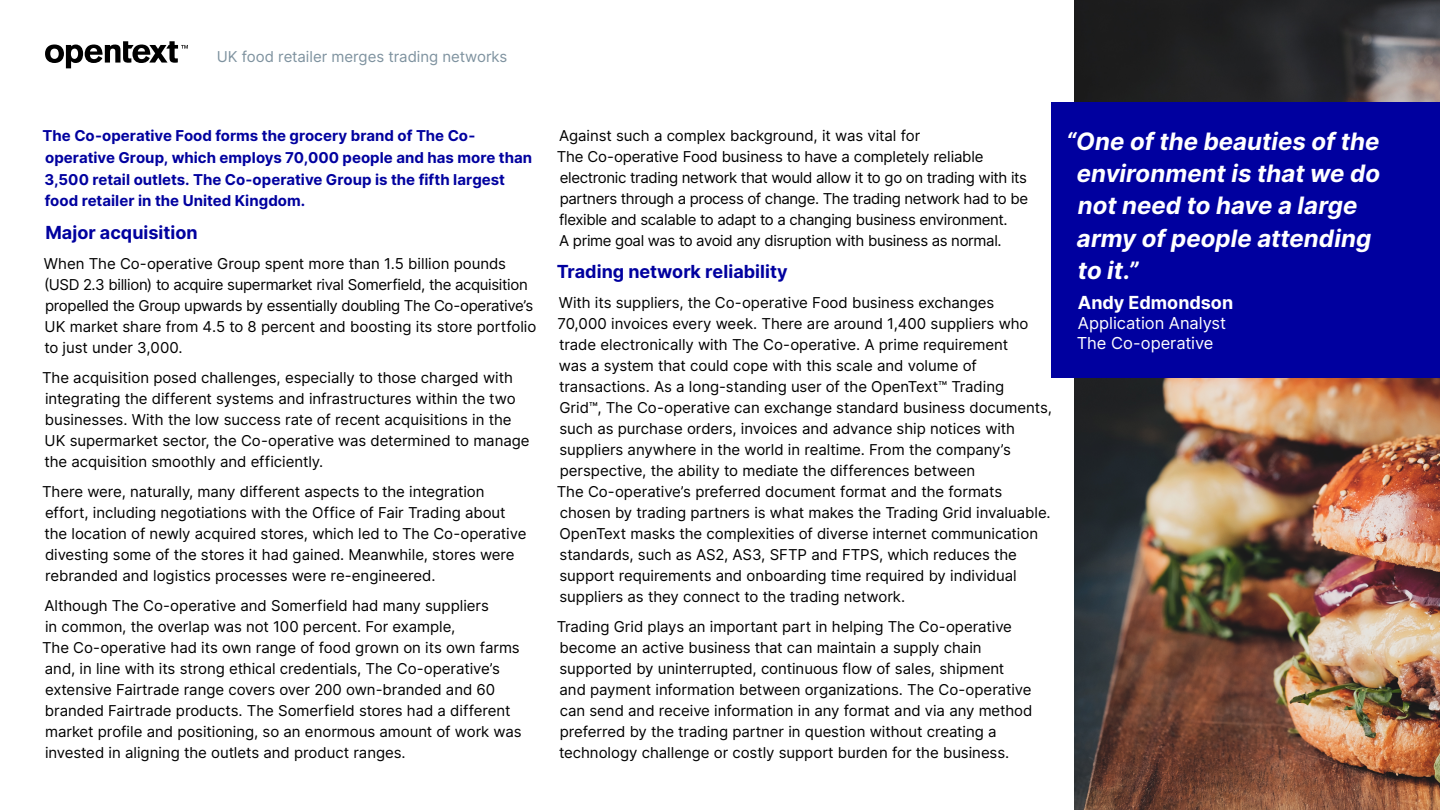
<style>
.page{position:relative;width:1440px;height:810px;background:#fff}
.page>*{position:absolute;margin:0;border:0;box-sizing:border-box;transform-origin:0 0}
.t1{font:italic 700 24px/32.2px "Inter";color:#fff}
.t2{font:700 18px "Inter";color:#00009f}
.Quote_Name{font:700 18px "Inter";color:#fff}
.Quote_Title___Compan{font:16.5px "Inter";letter-spacing:-.005em;color:#fff}
.Body{font:15px/21px "Inter";letter-spacing:-.005em;color:#000}
.Intro_Paragraph{font:700 15px/21.8px "Inter";color:#00009f}
.t3{font:15px "Inter";letter-spacing:-.005em;color:#7e929f}
</style>
<div class="page">
<svg style="left:45px;top:41px;width:143px;height:27px"></svg>
<img style="left:1074px;top:0;width:366px;height:810px">
<div style="left:1052px;top:102px;width:388px;height:276px;background:#00009f"></div>
<p class="t3" style="left:217px;top:46px;width:292px">UK food retailer merges trading networks</p>
<p class="Intro_Paragraph" style="left:43px;top:125px;width:491px">The Co-operative Food forms the grocery brand of The Co&shy;operative Group, which employs 70,000 people and has more than 3,500 retail outlets. The Co-operative Group is the fifth largest food retailer in the United Kingdom.</p>
<h3 class="t2" style="left:45px;top:219px;width:154px">Major acquisition</h3>
<p class="Body" style="left:44px;top:252px;width:494px">When The Co-operative Group spent more than 1.5 billion pounds (USD 2.3 billion) to acquire supermarket rival Somerfield, the acquisition propelled the Group upwards by essentially doubling The Co-operative’s UK market share from 4.5 to 8 percent and boosting its store portfolio to just under 3,000.</p>
<p class="Body" style="left:42px;top:366px;width:489px">The acquisition posed challenges, especially to those charged with integrating the different systems and infrastructures within the two businesses. With the low success rate of recent acquisitions in the UK supermarket sector, the Co-operative was determined to manage the acquisition smoothly and efficiently.</p>
<p class="Body" style="left:42px;top:480px;width:486px">There were, naturally, many different aspects to the integration effort, including negotiations with the Office of Fair Trading about the location of newly acquired stores, which led to The Co-operative divesting some of the stores it had gained. Meanwhile, stores were rebranded and logistics processes were re-engineered.</p>
<p class="Body" style="left:42px;top:594px;width:481px">Although The Co-operative and Somerfield had many suppliers<br>in common, the overlap was not 100 percent. For example,<br>The Co-operative had its own range of food grown on its own farms and, in line with its strong ethical credentials, The Co-operative’s extensive Fairtrade range covers over 200 own-branded and 60 branded Fairtrade products. The Somerfield stores had a different market profile and positioning, so an enormous amount of work was invested in aligning the outlets and product ranges.</p>
<p class="Body" style="left:557px;top:125px;width:473px">Against such a complex background, it was vital for<br>The Co-operative Food business to have a completely reliable electronic trading network that would allow it to go on trading with its partners through a process of change. The trading network had to be flexible and scalable to adapt to a changing business environment.<br>A prime goal was to avoid any disruption with business as normal.</p>
<h3 class="t2" style="left:557px;top:259px;width:232px">Trading network reliability</h3>
<p class="Body" style="left:557px;top:292px;width:497px">With its suppliers, the Co-operative Food business exchanges<br>70,000 invoices every week. There are around 1,400 suppliers who trade electronically with The Co-operative. A prime requirement<br>was a system that could cope with this scale and volume of transactions. As a long-standing user of the OpenText™ Trading<br>Grid™, The Co-operative can exchange standard business documents, such as purchase orders, invoices and advance ship notices with suppliers anywhere in the world in realtime. From the company’s perspective, the ability to mediate the differences between<br>The Co-operative’s preferred document format and the formats chosen by trading partners is what makes the Trading Grid invaluable.<br>OpenText masks the complexities of diverse internet communication standards, such as AS2, AS3, SFTP and FTPS, which reduces the support requirements and onboarding time required by individual suppliers as they connect to the trading network.</p>
<p class="Body" style="left:557px;top:616px;width:477px">Trading Grid plays an important part in helping The Co-operative become an active business that can maintain a supply chain supported by uninterrupted, continuous flow of sales, shipment<br>and payment information between organizations. The Co-operative can send and receive information in any format and via any method preferred by the trading partner in question without creating a technology challenge or costly support burden for the business.</p>
<p class="t1" style="left:1077px;top:125px;width:305px;text-indent:-11px">“One of the beauties of the environment is that we do not need to have a large army of people attending to it.”</p>
<p class="Quote_Name" style="left:1078px;top:290px;width:157px">Andy Edmondson</p>
<p class="Quote_Title___Compan" style="left:1078px;top:311px;width:150px">Application Analyst</p>
<p class="Quote_Title___Compan" style="left:1077px;top:331px;width:138px">The Co-operative</p>
</div>
